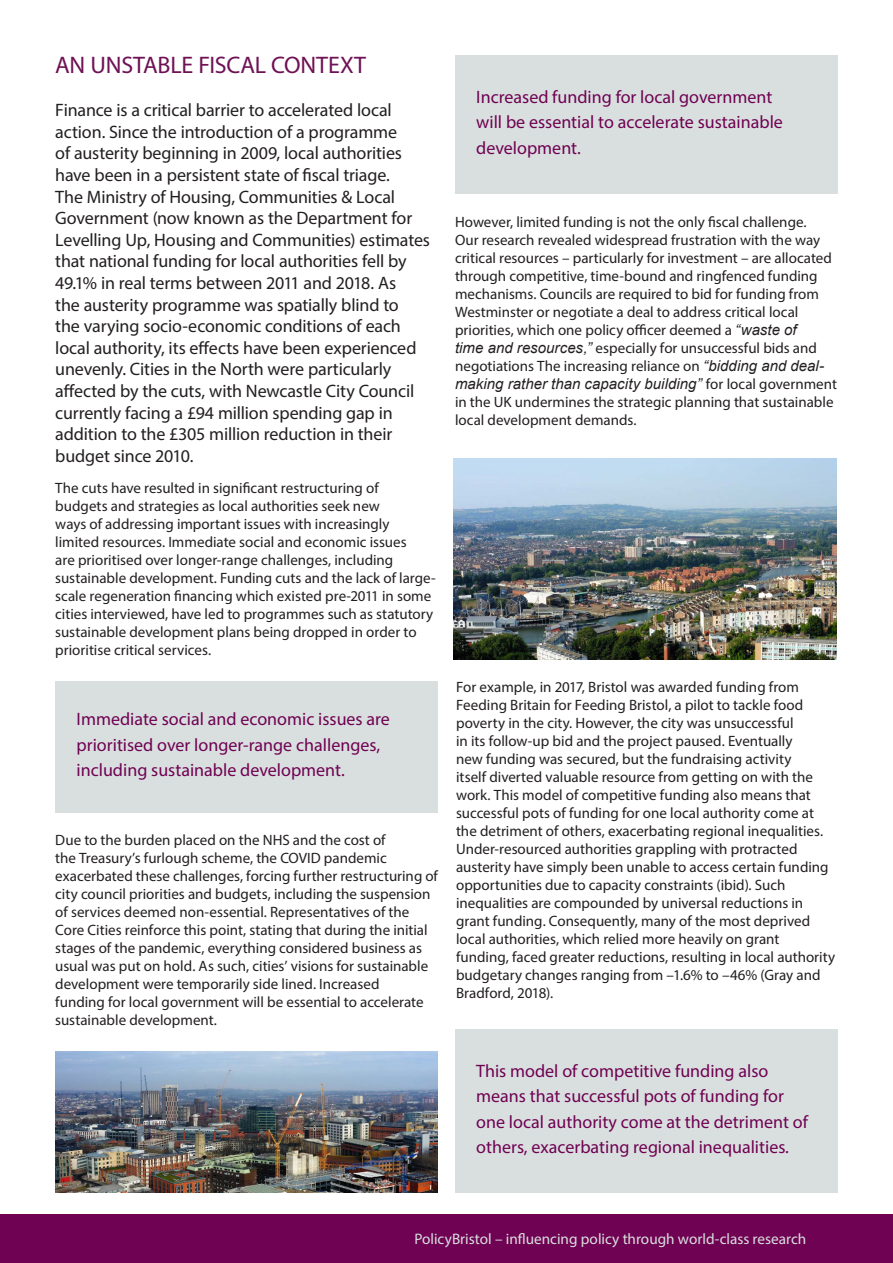
<style>
.page{position:relative;width:893px;height:1263px;background:#fff}
.page>*{position:absolute;margin:0;border:0;box-sizing:border-box;transform-origin:0 0}
.Body_Heading{font:24px "Myriad Pro";letter-spacing:-.01em;color:#6e1255}
.Body_Heading-2{font:18px/21.6px "Myriad Pro";letter-spacing:-.01em;color:#231f20}
._4_Quote{font:18px/25.5px "Myriad Pro";color:#6f0252}
.t1{font:15.3px "Myriad Pro";color:#d9dfdf}
.Body_text{font:15px/18px "Myriad Pro";color:#231f20}
.s1{font-family:"Arial";font-style:italic}
</style>
<div class="page">
<div style="left:0;top:1214px;width:893px;height:49px;background:#6f0252"></div>
<div style="left:455px;top:55px;width:383px;height:139px;background:#d9dfdf"></div>
<div style="left:55px;top:681px;width:383px;height:132px;background:#d9dfdf"></div>
<img style="left:454px;top:459px;width:383px;height:201px">
<img style="left:55px;top:1051px;width:383px;height:142px">
<div style="left:455px;top:1030px;width:383px;height:163px;background:#d9dfdf"></div>
<p class="Body_Heading" style="left:55px;top:50px;width:312px">AN UNSTABLE FISCAL CONTEXT</p>
<p class="Body_Heading-2" style="left:55px;top:99px;width:376px">Finance is a critical barrier to accelerated local action. Since the introduction of a programme<br>of austerity beginning in 2009, local authorities have been in a persistent state of fiscal triage.<br>The Ministry of Housing, Communities &amp; Local Government (now known as the Department for Levelling Up, Housing and Communities) estimates that national funding for local authorities fell by 49.1% in real terms between 2011 and 2018. As<br>the austerity programme was spatially blind to<br>the varying socio-economic conditions of each local authority, its effects have been experienced unevenly. Cities in the North were particularly affected by the cuts, with Newcastle City Council currently facing a £94 million spending gap in addition to the £305 million reduction in their budget since 2010.</p>
<p class="Body_text" style="left:55px;top:478px;width:382px">The cuts have resulted in significant restructuring of<br>budgets and strategies as local authorities seek new<br>ways of addressing important issues with increasingly limited resources. Immediate social and economic issues<br>are prioritised over longer-range challenges, including sustainable development. Funding cuts and the lack of large&shy;scale regeneration financing which existed pre-2011 in some cities interviewed, have led to programmes such as statutory sustainable development plans being dropped in order to prioritise critical services.</p>
<p class="_4_Quote" style="left:77px;top:706px;width:315px">Immediate social and economic issues are prioritised over longer-range challenges, including sustainable development.</p>
<p class="Body_text" style="left:55px;top:831px;width:384px">Due to the burden placed on the NHS and the cost of<br>the Treasury’s furlough scheme, the COVID pandemic exacerbated these challenges, forcing further restructuring of city council priorities and budgets, including the suspension of services deemed non-essential. Representatives of the Core Cities reinforce this point, stating that during the initial stages of the pandemic, everything considered business as usual was put on hold. As such, cities’ visions for sustainable development were temporarily side lined. Increased<br>funding for local government will be essential to accelerate sustainable development.</p>
<p class="_4_Quote" style="left:476px;top:84px;width:308px">Increased funding for local government will be essential to accelerate sustainable development.</p>
<p class="Body_text" style="left:455px;top:212px;width:383px">However, limited funding is not the only fiscal challenge.<br>Our research revealed widespread frustration with the way critical resources – particularly for investment – are allocated through competitive, time-bound and ringfenced funding mechanisms. Councils are required to bid for funding from Westminster or negotiate a deal to address critical local priorities, which one policy officer deemed a <span class="s1">“waste of<br>time and resources,”</span> especially for unsuccessful bids and negotiations The increasing reliance on <span class="s1">“bidding and deal&shy;making rather than capacity building”</span> for local government in the UK undermines the strategic planning that sustainable local development demands.</p>
<p class="Body_text" style="left:456px;top:678px;width:381px">For example, in 2017, Bristol was awarded funding from Feeding Britain for Feeding Bristol, a pilot to tackle food poverty in the city. However, the city was unsuccessful<br>in its follow-up bid and the project paused. Eventually<br>new funding was secured, but the fundraising activity<br>itself diverted valuable resource from getting on with the work. This model of competitive funding also means that successful pots of funding for one local authority come at the detriment of others, exacerbating regional inequalities.<br>Under-resourced authorities grappling with protracted austerity have simply been unable to access certain funding opportunities due to capacity constraints (ibid). Such inequalities are compounded by universal reductions in grant funding. Consequently, many of the most deprived local authorities, which relied more heavily on grant funding, faced greater reductions, resulting in local authority budgetary changes ranging from –1.6% to –46% (Gray and Bradford, 2018).</p>
<p class="_4_Quote" style="left:476px;top:1058px;width:333px">This model of competitive funding also means that successful pots of funding for one local authority come at the detriment of others, exacerbating regional inequalities.</p>
<p class="t1" style="left:414px;top:1229px;width:393px">PolicyBristol – influencing policy through world-class research</p>
</div>
